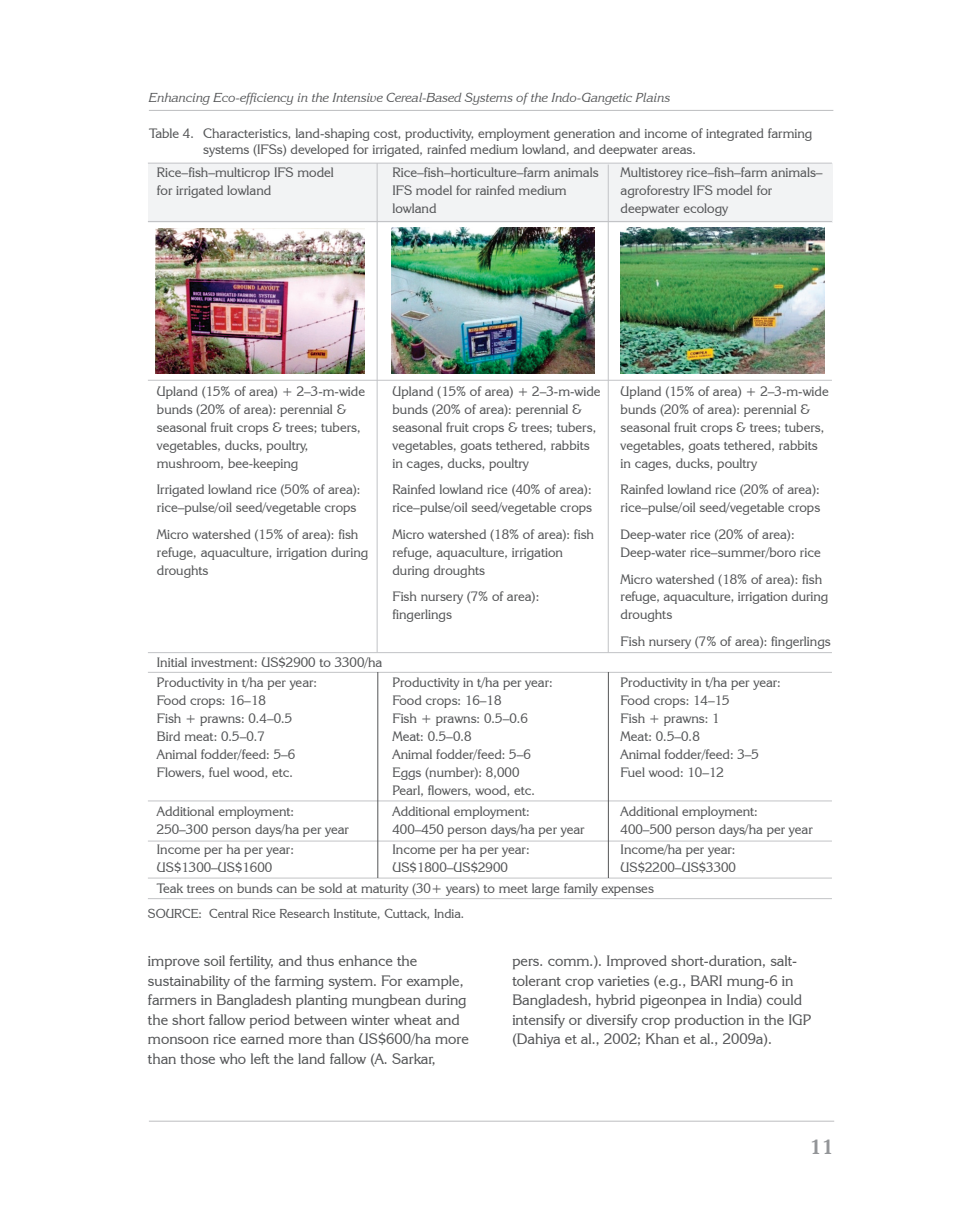
<style>
.page{position:relative;width:961px;height:1231px;background:#fff}
.page>*{position:absolute;margin:0;border:0;box-sizing:border-box;transform-origin:0 0}
.t1{font:700 21px "Korinna IT Cby BT";color:#939598}
.t2{font:15px/19.5px "Korinna IT Cby BT";color:#545557}
.t3{font:13.5px/20.5px "Korinna IT Cby BT";color:#545557}
.t4{font:italic 12.9px "Korinna IT Cby BT";color:#545557}
.t5{font:12.9px "Korinna IT Cby BT";color:#545557}
</style>
<div class="page">
<hr style="left:149px;top:1120px;width:685px;height:1px;background:#bcbdc0">
<hr style="left:149px;top:110px;width:684px;height:1px;background:#bcbdc0">
<div style="left:148px;top:163px;width:684px;height:59px;background:#f2f3f4"></div>
<hr style="left:148px;top:163px;width:684px;height:1px;background:#c2c3c6">
<hr style="left:148px;top:221px;width:684px;height:1px;background:#c2c3c6">
<hr style="left:148px;top:380px;width:684px;height:1px;background:#c2c3c6">
<hr style="left:148px;top:652px;width:684px;height:1px;background:#c2c3c6">
<hr style="left:148px;top:672px;width:684px;height:1px;background:#c2c3c6">
<hr style="left:148px;top:800px;width:684px;height:1px;background:#c2c3c6">
<hr style="left:148px;top:840px;width:684px;height:1px;background:#c2c3c6">
<hr style="left:148px;top:877px;width:684px;height:1px;background:#c2c3c6">
<hr style="left:148px;top:898px;width:684px;height:1px;background:#c2c3c6">
<img style="left:391px;top:227px;width:203px;height:146px">
<img style="left:621px;top:227px;width:203px;height:146px">
<img style="left:155px;top:228px;width:209px;height:145px">
<hr style="left:377px;top:163px;width:1px;height:489px;background:#c2c3c6">
<hr style="left:608px;top:165px;width:1px;height:487px;background:#c2c3c6">
<hr style="left:377px;top:672px;width:1px;height:206px;background:#545557">
<hr style="left:608px;top:672px;width:1px;height:206px;background:#545557">
<p class="t4" style="left:149px;top:90px;width:522px">Enhancing Eco-efficiency in the Intensive Cereal-Based Systems of the Indo-Gangetic Plains</p>
<p class="t3" style="left:203px;top:125px;width:610px;line-height:16.5px;text-indent:-54px">Table 4. Characteristics, land-shaping cost, productivity, employment generation and income of integrated farming systems (IFSs) developed for irrigated, rainfed medium lowland, and deepwater areas.</p>
<p class="t3" style="left:157px;top:161px;width:178px">Rice–fish–multicrop IFS model</p>
<p class="t3" style="left:392px;top:161px;width:207px">Rice–fish–horticulture–farm animals</p>
<p class="t3" style="left:620px;top:161px;width:203px">Multistorey rice–fish–farm animals–</p>
<p class="t3" style="left:157px;top:179px;width:116px">for irrigated lowland</p>
<p class="t3" style="left:392px;top:179px;width:176px">IFS model for rainfed medium</p>
<p class="t3" style="left:620px;top:179px;width:153px">agroforestry IFS model for</p>
<p class="t3" style="left:392px;top:197px;width:46px">lowland</p>
<p class="t3" style="left:620px;top:197px;width:109px">deepwater ecology</p>
<p class="t3" style="left:157px;top:381px;width:210px">Upland (15% of area) + 2–3-m-wide</p>
<p class="t3" style="left:392px;top:381px;width:210px">Upland (15% of area) + 2–3-m-wide</p>
<p class="t3" style="left:620px;top:381px;width:210px">Upland (15% of area) + 2–3-m-wide</p>
<p class="t3" style="left:157px;top:399px;width:191px">bunds (20% of area): perennial &amp;</p>
<p class="t3" style="left:392px;top:399px;width:191px">bunds (20% of area): perennial &amp;</p>
<p class="t3" style="left:620px;top:399px;width:191px">bunds (20% of area): perennial &amp;</p>
<p class="t3" style="left:157px;top:417px;width:205px">seasonal fruit crops &amp; trees; tubers,</p>
<p class="t3" style="left:392px;top:417px;width:205px">seasonal fruit crops &amp; trees; tubers,</p>
<p class="t3" style="left:620px;top:417px;width:205px">seasonal fruit crops &amp; trees; tubers,</p>
<p class="t3" style="left:157px;top:435px;width:153px">vegetables, ducks, poultry,</p>
<p class="t3" style="left:392px;top:435px;width:199px">vegetables, goats tethered, rabbits</p>
<p class="t3" style="left:620px;top:435px;width:199px">vegetables, goats tethered, rabbits</p>
<p class="t3" style="left:157px;top:453px;width:143px">mushroom, bee-keeping</p>
<p class="t3" style="left:392px;top:453px;width:138px">in cages, ducks, poultry</p>
<p class="t3" style="left:620px;top:453px;width:138px">in cages, ducks, poultry</p>
<p class="t3" style="left:157px;top:479px;width:205px">Irrigated lowland rice (50% of area):</p>
<p class="t3" style="left:392px;top:479px;width:201px">Rainfed lowland rice (40% of area):</p>
<p class="t3" style="left:620px;top:479px;width:201px">Rainfed lowland rice (20% of area):</p>
<p class="t3" style="left:157px;top:497px;width:201px">rice–pulse/oil seed/vegetable crops</p>
<p class="t3" style="left:392px;top:497px;width:201px">rice–pulse/oil seed/vegetable crops</p>
<p class="t3" style="left:620px;top:497px;width:201px">rice–pulse/oil seed/vegetable crops</p>
<p class="t3" style="left:157px;top:524px;width:203px">Micro watershed (15% of area): fish</p>
<p class="t3" style="left:392px;top:524px;width:203px">Micro watershed (18% of area): fish</p>
<p class="t3" style="left:620px;top:524px;width:176px">Deep-water rice (20% of area):</p>
<p class="t3" style="left:157px;top:542px;width:213px">refuge, aquaculture, irrigation during</p>
<p class="t3" style="left:392px;top:542px;width:172px">refuge, aquaculture, irrigation</p>
<p class="t3" style="left:620px;top:542px;width:202px">Deep-water rice–summer/boro rice</p>
<p class="t3" style="left:157px;top:560px;width:53px">droughts</p>
<p class="t3" style="left:392px;top:560px;width:94px">during droughts</p>
<p class="t3" style="left:620px;top:569px;width:203px">Micro watershed (18% of area): fish</p>
<p class="t3" style="left:392px;top:586px;width:148px">Fish nursery (7% of area):</p>
<p class="t3" style="left:620px;top:586px;width:209px">refuge, aquaculture, irrigation during</p>
<p class="t3" style="left:392px;top:604px;width:61px">fingerlings</p>
<p class="t3" style="left:620px;top:601px;width:211px;line-height:26.5px">droughts<br>Fish nursery (7% of area): fingerlings</p>
<p class="t3" style="left:157px;top:651px;width:227px">Initial investment: US$2900 to 3300/ha<br>Productivity in t/ha per year:</p>
<p class="t3" style="left:392px;top:672px;width:162px">Productivity in t/ha per year:</p>
<p class="t3" style="left:620px;top:672px;width:162px">Productivity in t/ha per year:</p>
<p class="t3" style="left:157px;top:690px;width:110px">Food crops: 16–18</p>
<p class="t3" style="left:392px;top:690px;width:110px">Food crops: 16–18</p>
<p class="t3" style="left:620px;top:690px;width:110px">Food crops: 14–15</p>
<p class="t3" style="left:157px;top:708px;width:137px">Fish + prawns: 0.4–0.5</p>
<p class="t3" style="left:392px;top:708px;width:137px">Fish + prawns: 0.5–0.6</p>
<p class="t3" style="left:620px;top:708px;width:100px">Fish + prawns: 1</p>
<p class="t3" style="left:157px;top:726px;width:110px">Bird meat: 0.5–0.7</p>
<p class="t3" style="left:392px;top:726px;width:81px">Meat: 0.5–0.8</p>
<p class="t3" style="left:620px;top:726px;width:81px">Meat: 0.5–0.8</p>
<p class="t3" style="left:157px;top:744px;width:140px">Animal fodder/feed: 5–6</p>
<p class="t3" style="left:392px;top:744px;width:140px">Animal fodder/feed: 5–6</p>
<p class="t3" style="left:620px;top:744px;width:140px">Animal fodder/feed: 3–5</p>
<p class="t3" style="left:157px;top:762px;width:138px">Flowers, fuel wood, etc.</p>
<p class="t3" style="left:392px;top:762px;width:128px">Eggs (number): 8,000</p>
<p class="t3" style="left:620px;top:762px;width:105px">Fuel wood: 10–12</p>
<p class="t3" style="left:392px;top:780px;width:144px">Pearl, flowers, wood, etc.</p>
<p class="t3" style="left:157px;top:800px;width:139px">Additional employment:</p>
<p class="t3" style="left:392px;top:800px;width:139px">Additional employment:</p>
<p class="t3" style="left:620px;top:800px;width:139px">Additional employment:</p>
<p class="t3" style="left:157px;top:818px;width:194px">250–300 person days/ha per year</p>
<p class="t3" style="left:392px;top:818px;width:194px">400–450 person days/ha per year</p>
<p class="t3" style="left:620px;top:818px;width:194px">400–500 person days/ha per year</p>
<p class="t3" style="left:157px;top:839px;width:139px">Income per ha per year:</p>
<p class="t3" style="left:392px;top:839px;width:139px">Income per ha per year:</p>
<p class="t3" style="left:620px;top:839px;width:116px">Income/ha per year:</p>
<p class="t3" style="left:157px;top:857px;width:117px">US$1300–US$1600</p>
<p class="t3" style="left:392px;top:857px;width:117px">US$1800–US$2900</p>
<p class="t3" style="left:157px;top:857px;width:580px;text-indent:463px">US$2200–US$3300<br>Teak trees on bunds can be sold at maturity (30+ years) to meet large family expenses</p>
<p class="t5" style="left:148px;top:905px;width:318px">SOURCE: Central Rice Research Institute, Cuttack, India.</p>
<p class="t2" style="left:148px;top:951px;width:322px">improve soil fertility, and thus enhance the sustainability of the farming system. For example, farmers in Bangladesh planting mungbean during the short fallow period between winter wheat and monsoon rice earned more than US$600/ha more than those who left the land fallow (A. Sarkar,</p>
<p class="t2" style="left:512px;top:951px;width:300px">pers. comm.). Improved short-duration, salt&shy;tolerant crop varieties (e.g., BARI mung-6 in Bangladesh, hybrid pigeonpea in India) could intensify or diversify crop production in the IGP (Dahiya et al., 2002; Khan et al., 2009a).</p>
<h1 class="t1" style="left:809px;top:1133px;width:26px">11</h1>
</div>
